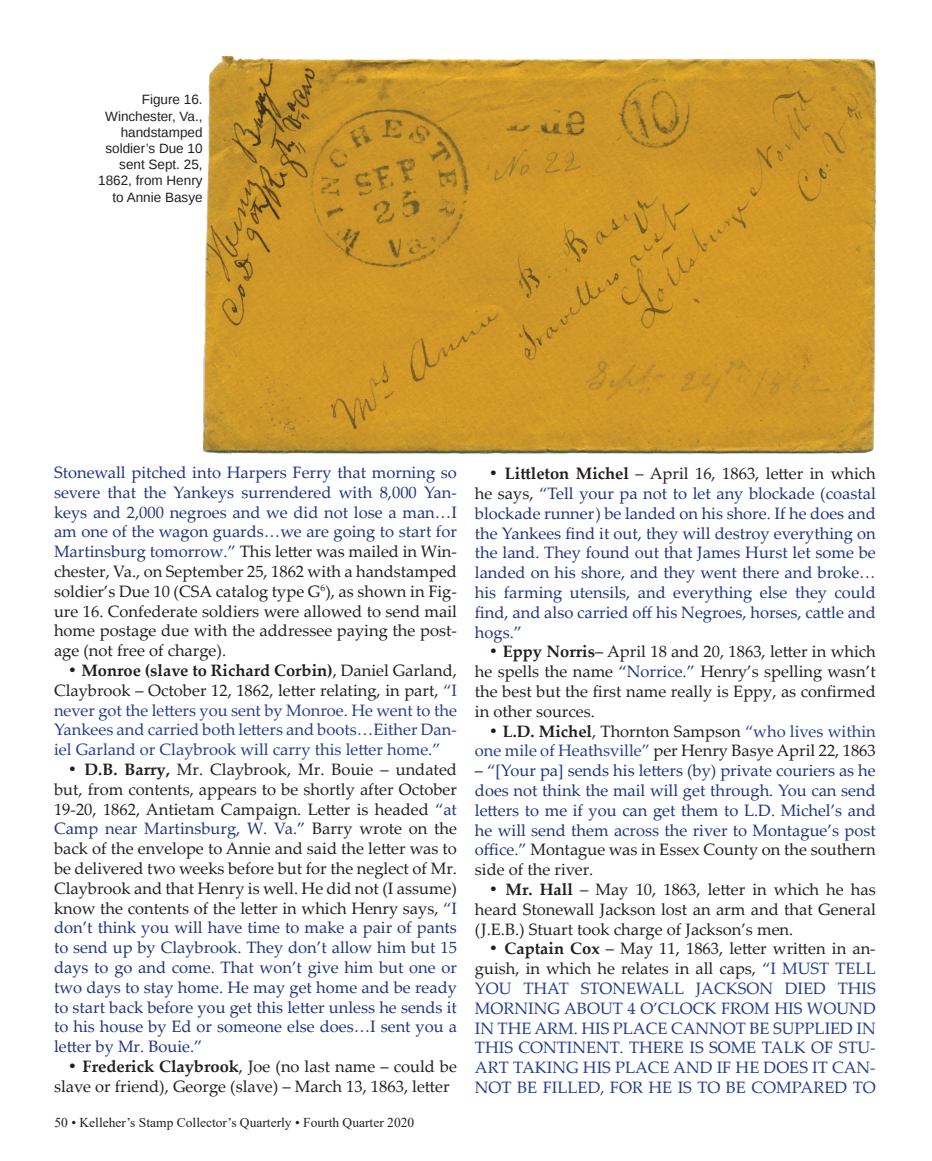
<style>
.page{position:relative;width:932px;height:1161px;background:#fff}
.page>*{position:absolute;margin:0;border:0;box-sizing:border-box;transform-origin:0 0}
.t1{font:16.5px/19.8px "Palatino Linotype";color:#231f20;text-align:justify}
.t2{font:16.5px/19.8px "Palatino Linotype";color:#1f367e;text-align:justify}
.t3{font:16.5px/19.8px "Palatino Linotype";color:#253f8e;text-align:justify}
.t4{font:13.5px/16.2px "Liberation Sans";color:#231f20;text-align:right}
.t5{font:13.5px "Times New Roman";color:#231f20}
.s1{color:#1f367e}
.s2{font-weight:700;color:#231f20}
.s3{color:#231f20}
.s4{font-weight:700}
.s5{color:#253f8e}
</style>
<div class="page">
<img style="left:203px;top:57px;width:674px;height:397px">
<p class="t4" style="left:142px;top:92px;width:62px">Figure 16.</p>
<p class="t4" style="left:105px;top:108px;width:99px">Winchester, Va., handstamped</p>
<p class="t4" style="left:105px;top:141px;width:99px">soldier’s Due 10</p>
<p class="t4" style="left:119px;top:157px;width:85px">sent Sept. 25,</p>
<p class="t4" style="left:98px;top:173px;width:106px">1862, from Henry</p>
<p class="t4" style="left:112px;top:189px;width:92px">to Annie Basye</p>
<p class="t1" style="left:54px;top:462px;width:404px"><span class="s1">Stonewall pitched into Harpers Ferry that morning so severe that the Yankeys surrendered with 8,000 Yan&shy;keys and 2,000 negroes and we did not lose a man…I am one of the wagon guards…we are going to start for Martinsburg tomorrow.”</span> This letter was mailed in Win&shy;chester, Va., on September 25, 1862 with a handstamped soldier’s Due 10 (CSA catalog type G<sup>6</sup>), as shown in Fig&shy;ure 16. Confederate soldiers were allowed to send mail home postage due with the addressee paying the post&shy;age (not free of charge).</p>
<p class="t3" style="left:54px;top:660px;width:404px;text-indent:14px"><span class="s2">• Monroe (slave to Richard Corbin)</span><span class="s3">, Daniel Garland, Claybrook – October 12, 1862, letter relating, in part,</span> “I never got the letters you sent by Monroe. He went to the Yankees and carried both letters and boots…Either Dan&shy;iel Garland or Claybrook will carry this letter home.”</p>
<p class="t1" style="left:54px;top:759px;width:404px;text-indent:14px"><span class="s4">• D.B. Barry,</span> Mr. Claybrook, Mr. Bouie – undated but, from contents, appears to be shortly after October 19-20, 1862, Antietam Campaign. Letter is headed <span class="s1">“at Camp near Martinsburg, W. Va.”</span> Barry wrote on the back of the envelope to Annie and said the letter was to be delivered two weeks before but for the neglect of Mr.<br>Claybrook and that Henry is well. He did not (I assume) know the contents of the letter in which Henry says, <span class="s1">“I don’t think you will have time to make a pair of pants to send up by Claybrook. They don’t allow him but 15 days to go and come. That won’t give him but one or two days to stay home. He may get home and be ready to start back before you get this letter unless he sends it to his house by Ed or someone else does…I sent you a letter by Mr. Bouie.”</span></p>
<p class="t1" style="left:54px;top:1056px;width:404px;text-indent:14px"><span class="s4">• Frederick Claybrook</span>, Joe (no last name – could be slave or friend), George (slave) – March 13, 1863, letter</p>
<p class="t5" style="left:55px;top:1113px;width:361px">50 • Kelleher’s Stamp Collector’s Quarterly • Fourth Quarter 2020</p>
<p class="t2" style="left:475px;top:463px;width:402px;text-indent:14px"><span class="s2">• Littleton Michel</span> <span class="s3">– April 16, 1863, letter in which he says,</span> “Tell your pa not to let any blockade (coastal blockade runner) be landed on his shore. If he does and the Yankees find it out, they will destroy everything on the land. They found out that James Hurst let some be landed on his shore, and they went there and broke… his farming utensils, and everything else they could find, and also carried off his Negroes, horses, cattle and hogs.”</p>
<p class="t1" style="left:475px;top:641px;width:402px;text-indent:14px"><span class="s4">• Eppy Norris</span>– April 18 and 20, 1863, letter in which he spells the name <span class="s1">“Norrice.”</span> Henry’s spelling wasn’t the best but the first name really is Eppy, as confirmed in other sources.</p>
<p class="t1" style="left:475px;top:720px;width:402px;text-align:right"><span class="s4">• L.D. Michel</span>, Thornton Sampson <span class="s5">“who lives within one mile of Heathsville”</span> per Henry Basye April 22, 1863</p>
<p class="t2" style="left:475px;top:760px;width:402px"><span class="s3">–</span> “[Your pa] sends his letters (by) private couriers as he does not think the mail will get through. You can send letters to me if you can get them to L.D. Michel’s and he will send them across the river to Montague’s post office.” <span class="s3">Montague was in Essex County on the southern side of the river.</span></p>
<p class="t1" style="left:475px;top:879px;width:402px;text-indent:14px"><span class="s4">• Mr. Hall</span> – May 10, 1863, letter in which he has heard Stonewall Jackson lost an arm and that General (J.E.B.) Stuart took charge of Jackson’s men.</p>
<p class="t3" style="left:475px;top:938px;width:402px;text-indent:14px"><span class="s2">• Captain Cox</span> <span class="s3">– May 11, 1863, letter written in an&shy;guish, in which he relates in all caps,</span> “I MUST TELL YOU THAT STONEWALL JACKSON DIED THIS MORNING ABOUT 4 O’CLOCK FROM HIS WOUND IN THE ARM. HIS PLACE CANNOT BE SUPPLIED IN THIS CONTINENT. THERE IS SOME TALK OF STU-ART TAKING HIS PLACE AND IF HE DOES IT CAN-NOT BE FILLED, FOR HE IS TO BE COMPARED TO</p>
</div>
